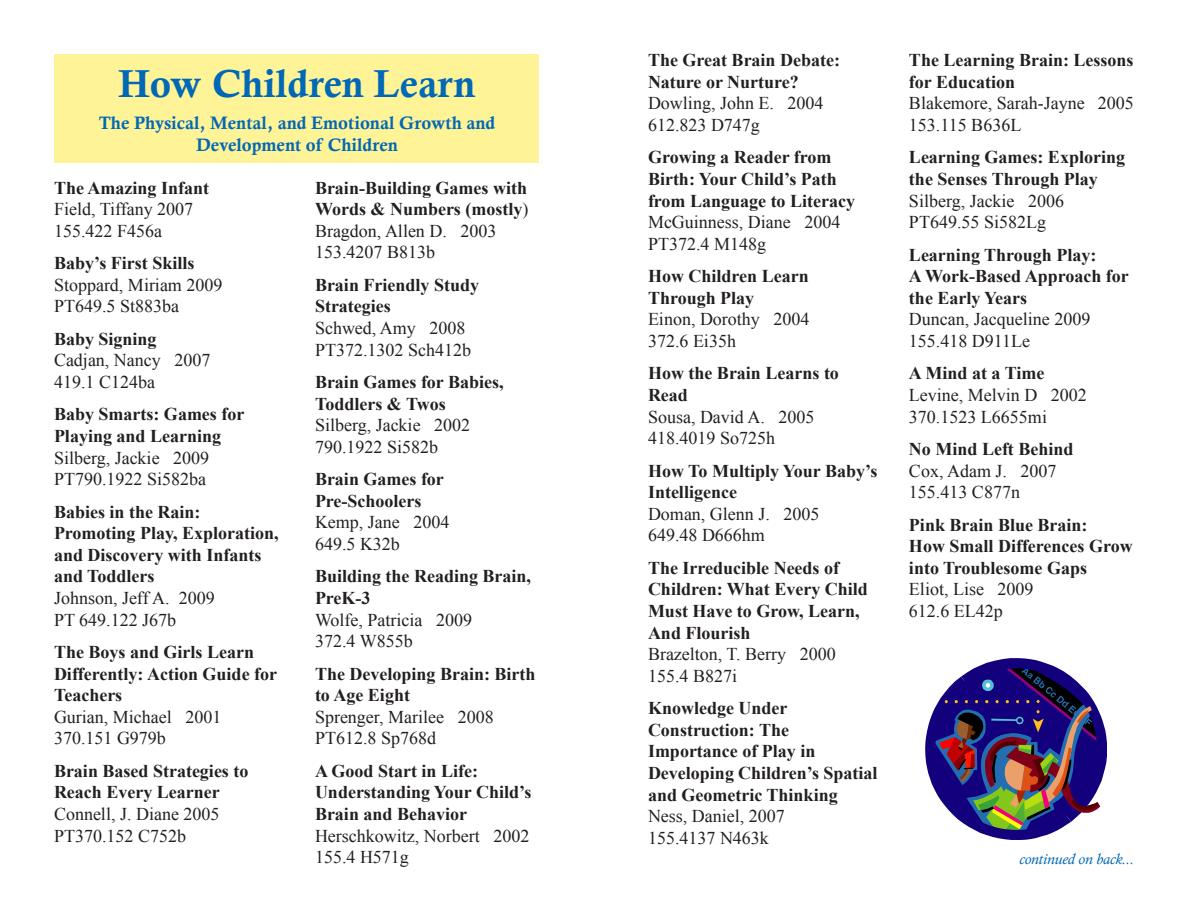
<style>
.page{position:relative;width:1188px;height:918px;background:#fff}
.page>*{position:absolute;margin:0;border:0;box-sizing:border-box;transform-origin:0 0}
.t1{font:39px "Calis MT Bol";color:#0168b5}
.t2{font:700 18px/21.6px "Times New Roman";color:#231f20}
.t3{font:18px "Times New Roman";color:#231f20}
.t4{font:18px/21.6px "Calis MT Bol";color:#0168b5;text-align:center}
.t5{font:italic 15px "Calisto";color:#0168b5}
.s1{font-weight:400}
</style>
<div class="page">
<div style="left:55px;top:55px;width:484px;height:108px;background:#fff398"></div>
<svg style="left:925px;top:658px;width:182px;height:182px"></svg>
<p class="t1" style="left:119px;top:61px;width:358px">How Children Learn</p>
<p class="t4" style="left:99px;top:112px;width:398px">The Physical, Mental, and Emotional Growth and<br>Development of Children</p>
<p class="t2" style="left:54px;top:176px;width:157px">The Amazing Infant</p>
<p class="t3" style="left:54px;top:197px;width:141px">Field, Tiffany 2007</p>
<p class="t3" style="left:54px;top:219px;width:109px">155.422 F456a</p>
<p class="t2" style="left:54px;top:252px;width:142px">Baby’s First Skills</p>
<p class="t3" style="left:54px;top:273px;width:170px">Stoppard, Miriam 2009</p>
<p class="t3" style="left:54px;top:294px;width:127px">PT649.5 St883ba</p>
<p class="t2" style="left:54px;top:328px;width:104px">Baby Signing</p>
<p class="t3" style="left:54px;top:348px;width:158px">Cadjan, Nancy 2007</p>
<p class="t3" style="left:54px;top:370px;width:102px">419.1 C124ba</p>
<p class="t2" style="left:54px;top:403px;width:192px">Baby Smarts: Games for<br>Playing and Learning</p>
<p class="t3" style="left:54px;top:446px;width:157px">Silberg, Jackie 2009</p>
<p class="t3" style="left:54px;top:467px;width:154px">PT790.1922 Si582ba</p>
<p class="t2" style="left:54px;top:500px;width:226px">Babies in the Rain:<br>Promoting Play, Exploration, and Discovery with Infants and Toddlers</p>
<p class="t3" style="left:54px;top:586px;width:162px">Johnson, Jeff A. 2009</p>
<p class="t3" style="left:54px;top:608px;width:124px">PT 649.122 J67b</p>
<p class="t2" style="left:54px;top:641px;width:225px">The Boys and Girls Learn<br>Differently: Action Guide for<br>Teachers</p>
<p class="t3" style="left:54px;top:705px;width:169px">Gurian, Michael 2001</p>
<p class="t3" style="left:54px;top:726px;width:113px">370.151 G979b</p>
<p class="t2" style="left:54px;top:760px;width:196px">Brain Based Strategies to<br>Reach Every Learner</p>
<p class="t3" style="left:54px;top:802px;width:167px">Connell, J. Diane 2005</p>
<p class="t3" style="left:54px;top:824px;width:134px">PT370.152 C752b</p>
<p class="t2" style="left:315px;top:176px;width:215px">Brain-Building Games with<br>Words &amp; Numbers (mostly<span class="s1">)</span></p>
<p class="t3" style="left:315px;top:219px;width:183px">Bragdon, Allen D. 2003</p>
<p class="t3" style="left:315px;top:240px;width:122px">153.4207 B813b</p>
<p class="t2" style="left:315px;top:274px;width:166px">Brain Friendly Study<br>Strategies</p>
<p class="t3" style="left:315px;top:316px;width:152px">Schwed, Amy 2008</p>
<p class="t3" style="left:315px;top:338px;width:158px">PT372.1302 Sch412b</p>
<p class="t2" style="left:315px;top:371px;width:190px">Brain Games for Babies,<br>Toddlers &amp; Twos</p>
<p class="t3" style="left:315px;top:413px;width:157px">Silberg, Jackie 2002</p>
<p class="t3" style="left:315px;top:435px;width:125px">790.1922 Si582b</p>
<p class="t2" style="left:315px;top:468px;width:130px">Brain Games for<br>Pre-Schoolers</p>
<p class="t3" style="left:315px;top:510px;width:136px">Kemp, Jane 2004</p>
<p class="t3" style="left:315px;top:532px;width:86px">649.5 K32b</p>
<p class="t2" style="left:315px;top:565px;width:218px">Building the Reading Brain,<br>PreK-3</p>
<p class="t3" style="left:315px;top:608px;width:159px">Wolfe, Patricia 2009</p>
<p class="t3" style="left:315px;top:629px;width:99px">372.4 W855b</p>
<p class="t2" style="left:315px;top:662px;width:222px">The Developing Brain: Birth to Age Eight</p>
<p class="t3" style="left:315px;top:705px;width:180px">Sprenger, Marilee 2008</p>
<p class="t3" style="left:315px;top:726px;width:123px">PT612.8 Sp768d</p>
<p class="t2" style="left:315px;top:760px;width:218px">A Good Start in Life:<br>Understanding Your Child’s<br>Brain and Behavior</p>
<p class="t3" style="left:315px;top:824px;width:216px">Herschkowitz, Norbert 2002</p>
<p class="t3" style="left:315px;top:845px;width:95px">155.4 H571g</p>
<p class="t2" style="left:648px;top:49px;width:194px">The Great Brain Debate:<br>Nature or Nurture?</p>
<p class="t3" style="left:648px;top:91px;width:177px">Dowling, John E. 2004</p>
<p class="t3" style="left:648px;top:113px;width:113px">612.823 D747g</p>
<p class="t2" style="left:648px;top:146px;width:209px">Growing a Reader from<br>Birth: Your Child’s Path from Language to Literacy</p>
<p class="t3" style="left:648px;top:210px;width:194px">McGuinness, Diane 2004</p>
<p class="t3" style="left:648px;top:232px;width:120px">PT372.4 M148g</p>
<p class="t2" style="left:648px;top:265px;width:162px">How Children Learn<br>Through Play</p>
<p class="t3" style="left:648px;top:307px;width:163px">Einon, Dorothy 2004</p>
<p class="t3" style="left:648px;top:329px;width:90px">372.6 Ei35h</p>
<p class="t2" style="left:648px;top:362px;width:192px">How the Brain Learns to<br>Read</p>
<p class="t3" style="left:648px;top:404px;width:168px">Sousa, David A. 2005</p>
<p class="t3" style="left:648px;top:426px;width:129px">418.4019 So725h</p>
<p class="t2" style="left:648px;top:459px;width:231px">How To Multiply Your Baby’s<br>Intelligence</p>
<p class="t3" style="left:648px;top:502px;width:173px">Doman, Glenn J. 2005</p>
<p class="t3" style="left:648px;top:523px;width:118px">649.48 D666hm</p>
<p class="t2" style="left:648px;top:557px;width:221px">The Irreducible Needs of<br>Children: What Every Child<br>Must Have to Grow, Learn,<br>And Flourish</p>
<p class="t3" style="left:648px;top:642px;width:189px">Brazelton, T. Berry 2000</p>
<p class="t3" style="left:648px;top:664px;width:91px">155.4 B827i</p>
<p class="t2" style="left:648px;top:697px;width:231px">Knowledge Under<br>Construction: The<br>Importance of Play in<br>Developing Children’s Spatial and Geometric Thinking</p>
<p class="t3" style="left:648px;top:804px;width:138px">Ness, Daniel, 2007</p>
<p class="t3" style="left:648px;top:826px;width:122px">155.4137 N463k</p>
<p class="t2" style="left:909px;top:49px;width:226px">The Learning Brain: Lessons for Education</p>
<p class="t3" style="left:909px;top:91px;width:226px">Blakemore, Sarah-Jayne 2005</p>
<p class="t3" style="left:909px;top:113px;width:114px">153.115 B636L</p>
<p class="t2" style="left:909px;top:146px;width:218px">Learning Games: Exploring the Senses Through Play</p>
<p class="t3" style="left:909px;top:188px;width:157px">Silberg, Jackie 2006</p>
<p class="t3" style="left:909px;top:210px;width:139px">PT649.55 Si582Lg</p>
<p class="t2" style="left:909px;top:243px;width:221px">Learning Through Play:<br>A Work-Based Approach for the Early Years</p>
<p class="t3" style="left:909px;top:307px;width:183px">Duncan, Jacqueline 2009</p>
<p class="t3" style="left:909px;top:329px;width:123px">155.418 D911Le</p>
<p class="t2" style="left:909px;top:362px;width:137px">A Mind at a Time</p>
<p class="t3" style="left:909px;top:383px;width:179px">Levine, Melvin D 2002</p>
<p class="t3" style="left:909px;top:404px;width:140px">370.1523 L6655mi</p>
<p class="t2" style="left:909px;top:438px;width:166px">No Mind Left Behind</p>
<p class="t3" style="left:909px;top:458px;width:149px">Cox, Adam J. 2007</p>
<p class="t3" style="left:909px;top:480px;width:113px">155.413 C877n</p>
<p class="t2" style="left:909px;top:513px;width:225px">Pink Brain Blue Brain:<br>How Small Differences Grow into Troublesome Gaps</p>
<p class="t3" style="left:909px;top:577px;width:126px">Eliot, Lise 2009</p>
<p class="t3" style="left:909px;top:599px;width:95px">612.6 EL42p</p>
<p class="t5" style="left:1019px;top:850px;width:116px">continued on back...</p>
</div>
